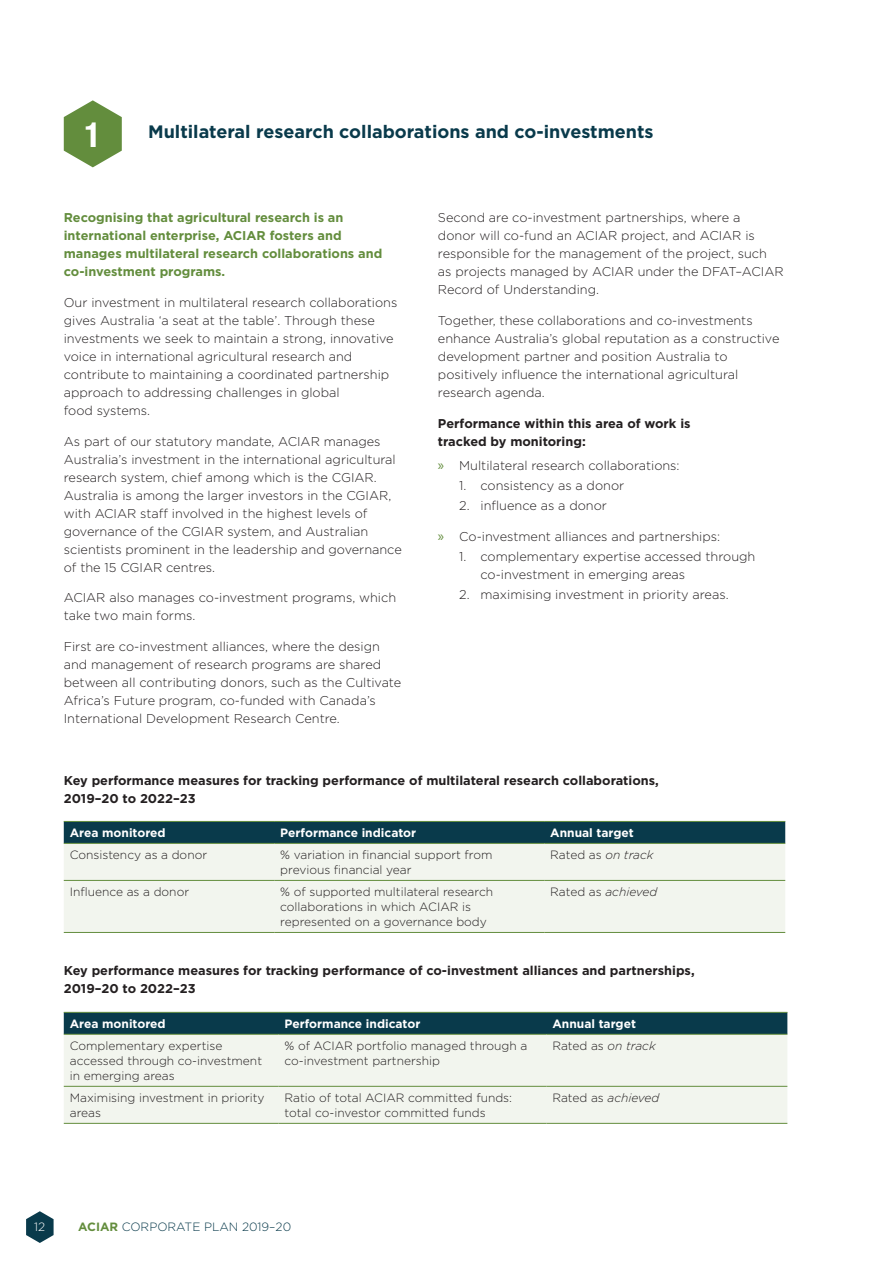
<style>
.page{position:relative;width:893px;height:1263px;background:#fff}
.page>*{position:absolute;margin:0;border:0;box-sizing:border-box;transform-origin:0 0}
.body{font:700 condensed 34.65px "Helvetica Neue";color:#fff}
.HB{font:700 18px "Gotham";color:#093a4b}
.body-2{font:300 12.75px/18px "Gotham";color:#231f20}
.body-3{font:700 12.75px/18px "Gotham";color:#231f20}
.body-4{font:700 12.75px/18px "Gotham";color:#638d3d}
.body-5{font:300 12px/15px "Gotham";color:#231f20}
.body-6{font:700 12px "Gotham";color:#fff}
.body-7{font:italic 300 12px "Gotham";color:#231f20}
.t1{font:300 12px "Gotham";color:#093a4b}
.t2{font:300 12px "Gotham";color:#fff}
.s1{font-family:"Myriad Pro";font-weight:400;font-size:15px;color:#638d3d}
.s2{font-style:italic}
.s3{font-style:normal}
.s4{font-weight:700;color:#638d3d}
</style>
<div class="page">
<svg style="left:26px;top:1211px;width:28px;height:32px"></svg>
<svg style="left:64px;top:100px;width:58px;height:67px"></svg>
<div style="left:64px;top:822px;width:721px;height:21px;background:#093a4b"></div>
<div style="left:64px;top:844px;width:721px;height:88px;background:#f2f5ee"></div>
<hr style="left:64px;top:821px;width:210px;height:1px;background:#638d3d">
<hr style="left:274px;top:821px;width:270px;height:1px;background:#638d3d">
<hr style="left:544px;top:821px;width:241px;height:1px;background:#638d3d">
<hr style="left:64px;top:843px;width:210px;height:1px;background:#638d3d">
<hr style="left:274px;top:843px;width:270px;height:1px;background:#638d3d">
<hr style="left:544px;top:843px;width:241px;height:1px;background:#638d3d">
<hr style="left:64px;top:880px;width:210px;height:1px;background:#638d3d">
<hr style="left:274px;top:880px;width:270px;height:1px;background:#638d3d">
<hr style="left:544px;top:880px;width:241px;height:1px;background:#638d3d">
<hr style="left:64px;top:932px;width:210px;height:1px;background:#638d3d">
<hr style="left:274px;top:932px;width:270px;height:1px;background:#638d3d">
<hr style="left:544px;top:932px;width:241px;height:1px;background:#638d3d">
<div style="left:64px;top:1013px;width:723px;height:21px;background:#093a4b"></div>
<div style="left:64px;top:1035px;width:723px;height:88px;background:#f2f5ee"></div>
<hr style="left:64px;top:1086px;width:215px;height:1px;background:#638d3d">
<hr style="left:279px;top:1086px;width:267px;height:1px;background:#638d3d">
<hr style="left:546px;top:1086px;width:241px;height:1px;background:#638d3d">
<hr style="left:64px;top:1123px;width:215px;height:1px;background:#638d3d">
<hr style="left:279px;top:1123px;width:267px;height:1px;background:#638d3d">
<hr style="left:546px;top:1123px;width:241px;height:1px;background:#638d3d">
<hr style="left:64px;top:1012px;width:215px;height:1px;background:#638d3d">
<hr style="left:279px;top:1012px;width:267px;height:1px;background:#638d3d">
<hr style="left:546px;top:1012px;width:241px;height:1px;background:#638d3d">
<hr style="left:64px;top:1034px;width:215px;height:1px;background:#638d3d">
<hr style="left:279px;top:1034px;width:267px;height:1px;background:#638d3d">
<hr style="left:546px;top:1034px;width:241px;height:1px;background:#638d3d">
<p class="body" style="left:84px;top:113px;width:18px">1</p>
<p class="HB" style="left:148px;top:121px;width:507px">Multilateral research collaborations and co-investments</p>
<p class="body-4" style="left:64px;top:208px;width:320px">Recognising that agricultural research is an international enterprise, ACIAR fosters and manages multilateral research collaborations and co-investment programs.</p>
<p class="body-2" style="left:64px;top:293px;width:335px">Our investment in multilateral research collaborations gives Australia ‘a seat at the table’. Through these investments we seek to maintain a strong, innovative voice in international agricultural research and contribute to maintaining a coordinated partnership approach to addressing challenges in global<br>food systems.</p>
<p class="body-2" style="left:64px;top:432px;width:340px">As part of our statutory mandate, ACIAR manages Australia’s investment in the international agricultural research system, chief among which is the CGIAR.<br>Australia is among the larger investors in the CGIAR, with ACIAR staff involved in the highest levels of governance of the CGIAR system, and Australian scientists prominent in the leadership and governance of the 15 CGIAR centres.</p>
<p class="body-2" style="left:64px;top:589px;width:334px">ACIAR also manages co-investment programs, which take two main forms.</p>
<p class="body-2" style="left:64px;top:637px;width:339px">First are co-investment alliances, where the design and management of research programs are shared between all contributing donors, such as the Cultivate Africa’s Future program, co-funded with Canada’s International Development Research Centre.</p>
<p class="body-2" style="left:438px;top:208px;width:347px">Second are co-investment partnerships, where a<br>donor will co-fund an ACIAR project, and ACIAR is responsible for the management of the project, such as projects managed by ACIAR under the DFAT–ACIAR Record of Understanding.</p>
<p class="body-2" style="left:438px;top:311px;width:343px">Together, these collaborations and co-investments enhance Australia’s global reputation as a constructive development partner and position Australia to positively influence the international agricultural research agenda.</p>
<p class="body-3" style="left:438px;top:414px;width:254px">Performance within this area of work is tracked by monitoring:</p>
<p class="body-2" style="left:438px;top:456px;width:243px"><span class="s1">»</span> Multilateral research collaborations:</p>
<p class="body-2" style="left:459px;top:476px;width:167px">1. consistency as a donor</p>
<p class="body-2" style="left:459px;top:497px;width:149px">2. influence as a donor</p>
<p class="body-2" style="left:438px;top:527px;width:284px"><span class="s1">»</span> Co-investment alliances and partnerships:</p>
<p class="body-2" style="left:480px;top:547px;width:276px;text-indent:-21px">1. complementary expertise accessed through co-investment in emerging areas</p>
<p class="body-2" style="left:459px;top:586px;width:271px">2. maximising investment in priority areas.</p>
<p class="body-3" style="left:64px;top:771px;width:596px">Key performance measures for tracking performance of multilateral research collaborations,<br>2019–20 to 2022–23</p>
<p class="body-6" style="left:70px;top:826px;width:97px">Area monitored</p>
<p class="body-6" style="left:280px;top:826px;width:137px">Performance indicator</p>
<p class="body-6" style="left:550px;top:826px;width:85px">Annual target</p>
<p class="body-5" style="left:70px;top:847px;width:139px">Consistency as a donor</p>
<p class="body-5" style="left:280px;top:847px;width:214px">% variation in financial support from previous financial year</p>
<p class="body-5" style="left:550px;top:847px;width:105px">Rated as <span class="s2">on track</span></p>
<p class="body-5" style="left:70px;top:884px;width:121px">Influence as a donor</p>
<p class="body-5" style="left:280px;top:884px;width:214px">% of supported multilateral research collaborations in which ACIAR is represented on a governance body</p>
<p class="body-7" style="left:550px;top:886px;width:109px"><span class="s3">Rated as</span> achieved</p>
<p class="body-3" style="left:64px;top:961px;width:632px">Key performance measures for tracking performance of co-investment alliances and partnerships,<br>2019–20 to 2022–23</p>
<p class="body-6" style="left:70px;top:1017px;width:97px">Area monitored</p>
<p class="body-6" style="left:285px;top:1017px;width:137px">Performance indicator</p>
<p class="body-6" style="left:552px;top:1017px;width:85px">Annual target</p>
<p class="body-5" style="left:70px;top:1038px;width:194px">Complementary expertise accessed through co-investment in emerging areas</p>
<p class="body-5" style="left:285px;top:1038px;width:244px">% of ACIAR portfolio managed through a co-investment partnership</p>
<p class="body-5" style="left:552px;top:1038px;width:105px">Rated as <span class="s2">on track</span></p>
<p class="body-5" style="left:70px;top:1090px;width:196px">Maximising investment in priority areas</p>
<p class="body-5" style="left:285px;top:1090px;width:229px">Ratio of total ACIAR committed funds: total co-investor committed funds</p>
<p class="body-7" style="left:552px;top:1091px;width:109px"><span class="s3">Rated as</span> achieved</p>
<p class="t2" style="left:34px;top:1220px;width:13px">12</p>
<p class="t1" style="left:78px;top:1220px;width:214px"><span class="s4">ACIAR</span> CORPORATE PLAN 2019–20</p>
</div>
